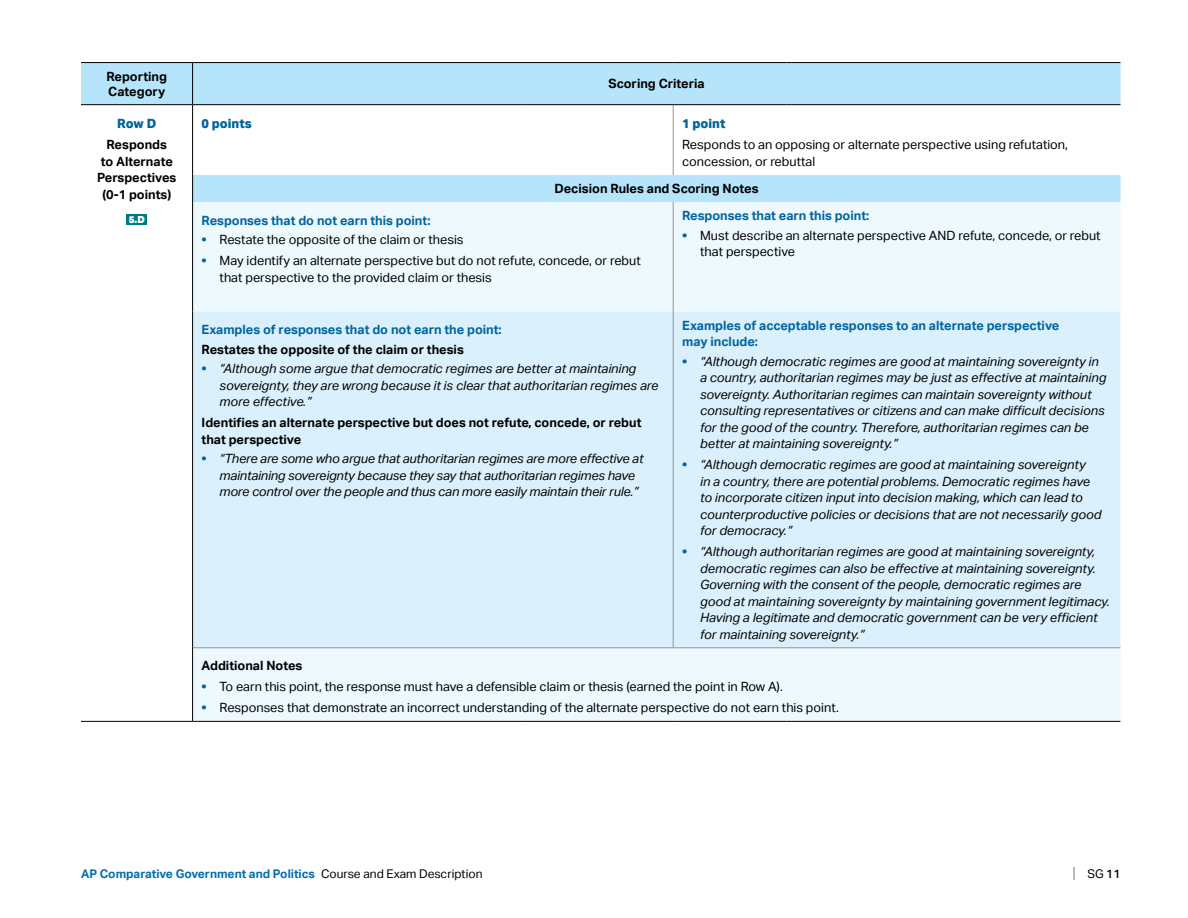
<style>
.page{position:relative;width:1188px;height:918px;background:#fff}
.page>*{position:absolute;margin:0;border:0;box-sizing:border-box;transform-origin:0 0}
.t1{font:15px "Aktiv Grotesk";color:#808285;scale:.8 1}
.t2{font:italic 12.75px/16.5px "Aktiv Grotesk";color:#000}
.t3{font:12.75px/16.5px "Aktiv Grotesk";color:#000}
.t4{font:700 12.75px/16.5px "Aktiv Grotesk";color:#000}
.t5{font:700 12.75px/16.5px "Aktiv Grotesk";color:#00649d}
.t6{font:800 12.75px "Aktiv Grotesk";color:#00649d}
.t7{font:700 12px "Aktiv Grotesk";color:#006eb0}
.t8{font:12px "Aktiv Grotesk";color:#000}
.t9{font:900 9.75px "Aktiv Grotesk";color:#fff}
.s1{font-weight:800;color:#00649d}
.s2{font-weight:800;font-style:normal;color:#00649d}
.s3{font-weight:400;color:#000}
.s4{font-weight:500}
</style>
<div class="page">
<div style="left:81px;top:63px;width:1039px;height:139px;background:#b6e4fa"></div>
<svg style="left:81px;top:105px;width:111px;height:616px"></svg>
<svg style="left:193px;top:105px;width:927px;height:70px"></svg>
<div style="left:193px;top:202px;width:927px;height:519px;background:#eef9fe"></div>
<div style="left:193px;top:312px;width:927px;height:335px;background:#daf1fd"></div>
<hr style="left:193px;top:647px;width:328px;height:1px;background:#939598">
<hr style="left:521px;top:647px;width:152px;height:1px;background:#939598">
<hr style="left:673px;top:647px;width:114px;height:1px;background:#939598">
<hr style="left:787px;top:647px;width:334px;height:1px;background:#939598">
<hr style="left:192px;top:648px;width:1px;height:73px;background:#000">
<hr style="left:192px;top:63px;width:1px;height:41px;background:#000">
<hr style="left:192px;top:312px;width:1px;height:336px;background:#000">
<hr style="left:673px;top:105px;width:1px;height:70px;background:#939598">
<hr style="left:673px;top:202px;width:1px;height:110px;background:#939598">
<hr style="left:673px;top:312px;width:1px;height:335px;background:#939598">
<hr style="left:192px;top:105px;width:1px;height:70px;background:#000">
<hr style="left:192px;top:202px;width:1px;height:110px;background:#000">
<svg style="left:192px;top:175px;width:1px;height:27px"></svg>
<hr style="left:81px;top:62px;width:112px;height:1px;background:#000">
<hr style="left:193px;top:62px;width:328px;height:1px;background:#000">
<hr style="left:521px;top:62px;width:152px;height:1px;background:#000">
<hr style="left:673px;top:62px;width:114px;height:1px;background:#000">
<hr style="left:787px;top:62px;width:334px;height:1px;background:#000">
<hr style="left:81px;top:104px;width:112px;height:1px;background:#000">
<hr style="left:193px;top:104px;width:328px;height:1px;background:#000">
<hr style="left:521px;top:104px;width:152px;height:1px;background:#000">
<hr style="left:673px;top:104px;width:114px;height:1px;background:#000">
<hr style="left:787px;top:104px;width:334px;height:1px;background:#000">
<hr style="left:81px;top:721px;width:112px;height:1px;background:#000">
<hr style="left:193px;top:721px;width:328px;height:1px;background:#000">
<hr style="left:521px;top:721px;width:152px;height:1px;background:#000">
<hr style="left:673px;top:721px;width:114px;height:1px;background:#000">
<hr style="left:787px;top:721px;width:334px;height:1px;background:#000">
<div style="left:126px;top:214px;width:21px;height:11px;background:#007b84"></div>
<p class="t4" style="left:107px;top:69px;width:62px;line-height:15px">Reporting<br>Category</p>
<p class="t4" style="left:608px;top:76px;width:98px">Scoring Criteria</p>
<p class="t6" style="left:117px;top:116px;width:40px">Row D</p>
<p class="t4" style="left:97px;top:137px;width:81px;text-align:center">Responds<br>to Alternate<br>Perspectives (0-1 points)</p>
<p class="t9" style="left:129px;top:213px;width:18px">5.D</p>
<p class="t6" style="left:202px;top:116px;width:52px">0 points</p>
<p class="t6" style="left:682px;top:116px;width:45px">1 point</p>
<p class="t3" style="left:682px;top:137px;width:387px">Responds to an opposing or alternate perspective using refutation, concession, or rebuttal</p>
<p class="t4" style="left:554px;top:180px;width:206px">Decision Rules and Scoring Notes</p>
<p class="t5" style="left:202px;top:212px;width:230px">Responses that do not earn this point:</p>
<p class="t3" style="left:202px;top:229px;width:263px;line-height:21px"><span class="s1">•</span> Restate the opposite of the claim or thesis <span class="s1">•</span></p>
<p class="t5" style="left:682px;top:208px;width:189px">Responses that earn this point:</p>
<p class="t6" style="left:682px;top:227px;width:7px">•</p>
<p class="t3" style="left:700px;top:227px;width:402px">Must describe an alternate perspective AND refute, concede, or rebut that perspective</p>
<p class="t3" style="left:220px;top:253px;width:423px">May identify an alternate perspective but do not refute, concede, or rebut that perspective to the provided claim or thesis</p>
<p class="t5" style="left:202px;top:322px;width:302px">Examples of responses that do not earn the point:</p>
<p class="t4" style="left:202px;top:341px;width:264px">Restates the opposite of the claim or thesis</p>
<p class="t2" style="left:220px;top:361px;width:440px;text-indent:-18px"><span class="s2">•</span> “Although some argue that democratic regimes are better at maintaining sovereignty, they are wrong because it is clear that authoritarian regimes are more effective.”</p>
<p class="t4" style="left:202px;top:415px;width:441px">Identifies an alternate perspective but does not refute, concede, or rebut that perspective</p>
<p class="t2" style="left:220px;top:451px;width:425px;text-indent:-18px"><span class="s2">•</span> “There are some who argue that authoritarian regimes are more effective at maintaining sovereignty because they say that authoritarian regimes have more control over the people and thus can more easily maintain their rule.”</p>
<p class="t5" style="left:682px;top:317px;width:379px">Examples of acceptable responses to an alternate perspective may include:</p>
<p class="t2" style="left:700px;top:353px;width:408px;text-indent:-18px"><span class="s2">•</span> “Although democratic regimes are good at maintaining sovereignty in a country, authoritarian regimes may be just as effective at maintaining sovereignty. Authoritarian regimes can maintain sovereignty without consulting representatives or citizens and can make difficult decisions for the good of the country. Therefore, authoritarian regimes can be better at maintaining sovereignty.”</p>
<p class="t2" style="left:700px;top:457px;width:403px;text-indent:-18px"><span class="s2">•</span> “Although democratic regimes are good at maintaining sovereignty<br>in a country, there are potential problems. Democratic regimes have to incorporate citizen input into decision making, which can lead to counterproductive policies or decisions that are not necessarily good for democracy.”</p>
<p class="t2" style="left:700px;top:544px;width:411px;text-indent:-18px"><span class="s2">•</span> “Although authoritarian regimes are good at maintaining sovereignty, democratic regimes can also be effective at maintaining sovereignty.<br>Governing with the consent of the people, democratic regimes are good at maintaining sovereignty by maintaining government legitimacy.<br>Having a legitimate and democratic government can be very efficient for maintaining sovereignty.”</p>
<p class="t4" style="left:202px;top:658px;width:102px">Additional Notes</p>
<p class="t3" style="left:202px;top:679px;width:583px"><span class="s1">•</span> To earn this point, the response must have a defensible claim or thesis (earned the point in Row A).</p>
<p class="t3" style="left:202px;top:700px;width:639px"><span class="s1">•</span> Responses that demonstrate an incorrect understanding of the alternate perspective do not earn this point.</p>
<p class="t7" style="left:81px;top:866px;width:403px">AP Comparative Government and Politics <span class="s3">Course and Exam Description</span></p>
<p class="t1" style="left:1073px;top:864px;width:5px">|</p>
<p class="t8" style="left:1087px;top:866px;width:35px">SG <span class="s4">11</span></p>
</div>
